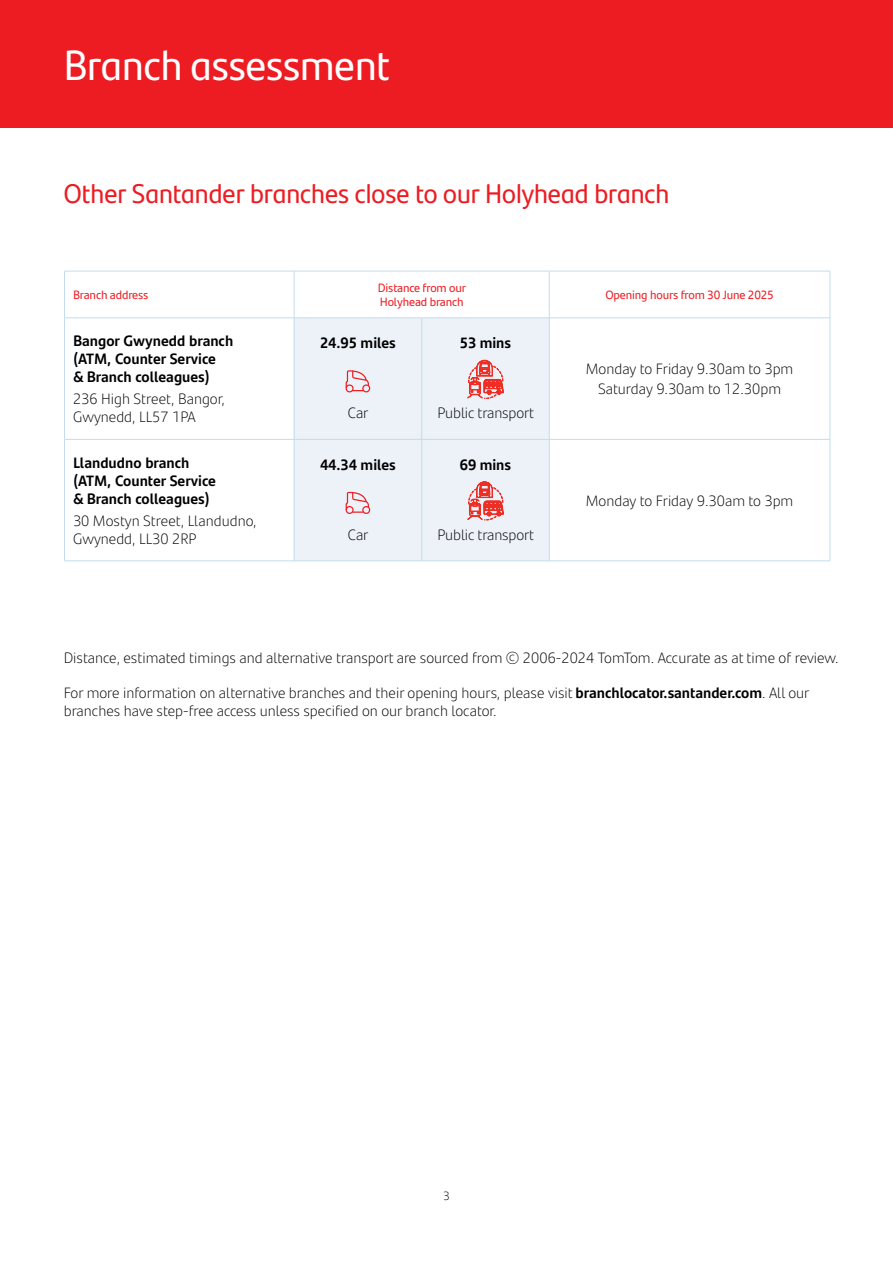
<style>
.page{position:relative;width:893px;height:1263px;background:#fff}
.page>*{position:absolute;margin:0;border:0;box-sizing:border-box;transform-origin:0 0}
.t1{font:42px "Santander Headline";color:#fff}
._11pt_Body_Copy{font:27px "Santander Headline";color:#ed1c23}
._11pt_Body_Copy-2{font:300 15px/18px "Santander Text";color:#000}
._11pt_Body_Copy-3{font:700 15px/18px "Santander Text";color:#000}
.Table_Title__Left{font:700 15px "Santander Text";color:#000}
.Table_Heading__Centred{font:12px/14.4px "Santander Text";letter-spacing:-.01em;color:#ed1c23}
.t2{font:300 12px "Santander Text";color:#000}
.s1{font-weight:700}
</style>
<div class="page">
<svg style="left:65px;top:272px;width:765px;height:46px"></svg>
<svg style="left:65px;top:319px;width:765px;height:242px"></svg>
<div style="left:295px;top:319px;width:254px;height:242px;background:#ecf2f8"></div>
<hr style="left:64px;top:271px;width:1px;height:47px;background:#c2dced">
<hr style="left:64px;top:271px;width:230px;height:1px;background:#c2dced">
<hr style="left:294px;top:271px;width:1px;height:47px;background:#c2dced">
<hr style="left:294px;top:271px;width:128px;height:1px;background:#c2dced">
<hr style="left:422px;top:271px;width:127px;height:1px;background:#c2dced">
<hr style="left:549px;top:271px;width:1px;height:47px;background:#c2dced">
<hr style="left:549px;top:271px;width:281px;height:1px;background:#c2dced">
<hr style="left:830px;top:271px;width:1px;height:47px;background:#c2dced">
<hr style="left:64px;top:318px;width:1px;height:121px;background:#c2dced">
<hr style="left:64px;top:440px;width:1px;height:121px;background:#c2dced">
<hr style="left:64px;top:318px;width:230px;height:1px;background:#c2dced">
<hr style="left:64px;top:439px;width:230px;height:1px;background:#c2dced">
<hr style="left:64px;top:561px;width:230px;height:1px;background:#c2dced">
<hr style="left:294px;top:318px;width:1px;height:121px;background:#c2dced">
<hr style="left:294px;top:440px;width:1px;height:121px;background:#c2dced">
<hr style="left:294px;top:318px;width:128px;height:1px;background:#c2dced">
<hr style="left:294px;top:439px;width:128px;height:1px;background:#c2dced">
<hr style="left:294px;top:561px;width:128px;height:1px;background:#c2dced">
<hr style="left:421px;top:318px;width:1px;height:121px;background:#c2dced">
<hr style="left:421px;top:440px;width:1px;height:121px;background:#c2dced">
<hr style="left:422px;top:318px;width:127px;height:1px;background:#c2dced">
<hr style="left:422px;top:439px;width:127px;height:1px;background:#c2dced">
<hr style="left:422px;top:561px;width:127px;height:1px;background:#c2dced">
<hr style="left:549px;top:318px;width:1px;height:121px;background:#c2dced">
<hr style="left:549px;top:440px;width:1px;height:121px;background:#c2dced">
<hr style="left:549px;top:318px;width:281px;height:1px;background:#c2dced">
<hr style="left:549px;top:439px;width:281px;height:1px;background:#c2dced">
<hr style="left:830px;top:318px;width:1px;height:121px;background:#c2dced">
<hr style="left:830px;top:440px;width:1px;height:121px;background:#c2dced">
<hr style="left:549px;top:561px;width:281px;height:1px;background:#c2dced">
<svg style="left:345px;top:370px;width:25px;height:21px"></svg>
<div style="left:362px;top:384px;width:8px;height:8px;border:1px solid #ed1d24;border-radius:50%"></div>
<div style="left:346px;top:384px;width:8px;height:8px;border:1px solid #ed1d24;border-radius:50%"></div>
<svg style="left:468px;top:360px;width:35px;height:39px"></svg>
<svg style="left:345px;top:491px;width:25px;height:22px"></svg>
<div style="left:362px;top:506px;width:8px;height:8px;border:1px solid #ed1d24;border-radius:50%"></div>
<div style="left:346px;top:506px;width:8px;height:8px;border:1px solid #ed1d24;border-radius:50%"></div>
<svg style="left:468px;top:482px;width:35px;height:38px"></svg>
<div style="left:0;top:0;width:893px;height:128px;background:#ed1c23"></div>
<p class="t1" style="left:64px;top:33px;width:328px">Branch assessment</p>
<p class="_11pt_Body_Copy" style="left:64px;top:173px;width:607px">Other Santander branches close to our Holyhead branch</p>
<p class="Table_Heading__Centred" style="left:73px;top:287px;width:77px">Branch address</p>
<p class="Table_Heading__Centred" style="left:378px;top:280px;width:90px">Distance from our<br>Holyhead branch</p>
<p class="Table_Heading__Centred" style="left:605px;top:287px;width:170px">Opening hours from 30 June 2025</p>
<p class="_11pt_Body_Copy-3" style="left:73px;top:331px;width:162px">Bangor Gwynedd branch (ATM, Counter Service<br>&amp; Branch colleagues)</p>
<p class="_11pt_Body_Copy-2" style="left:73px;top:389px;width:153px">236 High Street, Bangor,<br>Gwynedd, LL57 1PA</p>
<p class="Table_Title__Left" style="left:320px;top:331px;width:77px">24.95 miles</p>
<p class="Table_Title__Left" style="left:460px;top:331px;width:53px">53 mins</p>
<p class="_11pt_Body_Copy-2" style="left:586px;top:359px;width:209px;line-height:19.5px;text-align:center">Monday to Friday 9.30am to 3pm<br>Saturday 9.30am to 12.30pm</p>
<p class="_11pt_Body_Copy-2" style="left:348px;top:403px;width:22px">Car</p>
<p class="_11pt_Body_Copy-2" style="left:437px;top:403px;width:98px">Public transport</p>
<p class="_11pt_Body_Copy-3" style="left:73px;top:452px;width:144px">Llandudno branch (ATM, Counter Service &amp; Branch colleagues)</p>
<p class="_11pt_Body_Copy-2" style="left:73px;top:511px;width:185px">30 Mostyn Street, Llandudno,<br>Gwynedd, LL30 2RP</p>
<p class="Table_Title__Left" style="left:320px;top:453px;width:77px">44.34 miles</p>
<p class="_11pt_Body_Copy-2" style="left:348px;top:525px;width:22px">Car</p>
<p class="Table_Title__Left" style="left:460px;top:453px;width:53px">69 mins</p>
<p class="_11pt_Body_Copy-2" style="left:437px;top:525px;width:98px">Public transport</p>
<p class="_11pt_Body_Copy-2" style="left:586px;top:491px;width:209px">Monday to Friday 9.30am to 3pm</p>
<p class="_11pt_Body_Copy-2" style="left:64px;top:648px;width:776px">Distance, estimated timings and alternative transport are sourced from © 2006-2024 TomTom. Accurate as at time of review.</p>
<p class="_11pt_Body_Copy-2" style="left:64px;top:683px;width:747px">For more information on alternative branches and their opening hours, please visit <span class="s1">branchlocator.santander.com</span>. All our branches have step-free access unless specified on our branch locator.</p>
<p class="t2" style="left:443px;top:1186px;width:8px">3</p>
</div>
